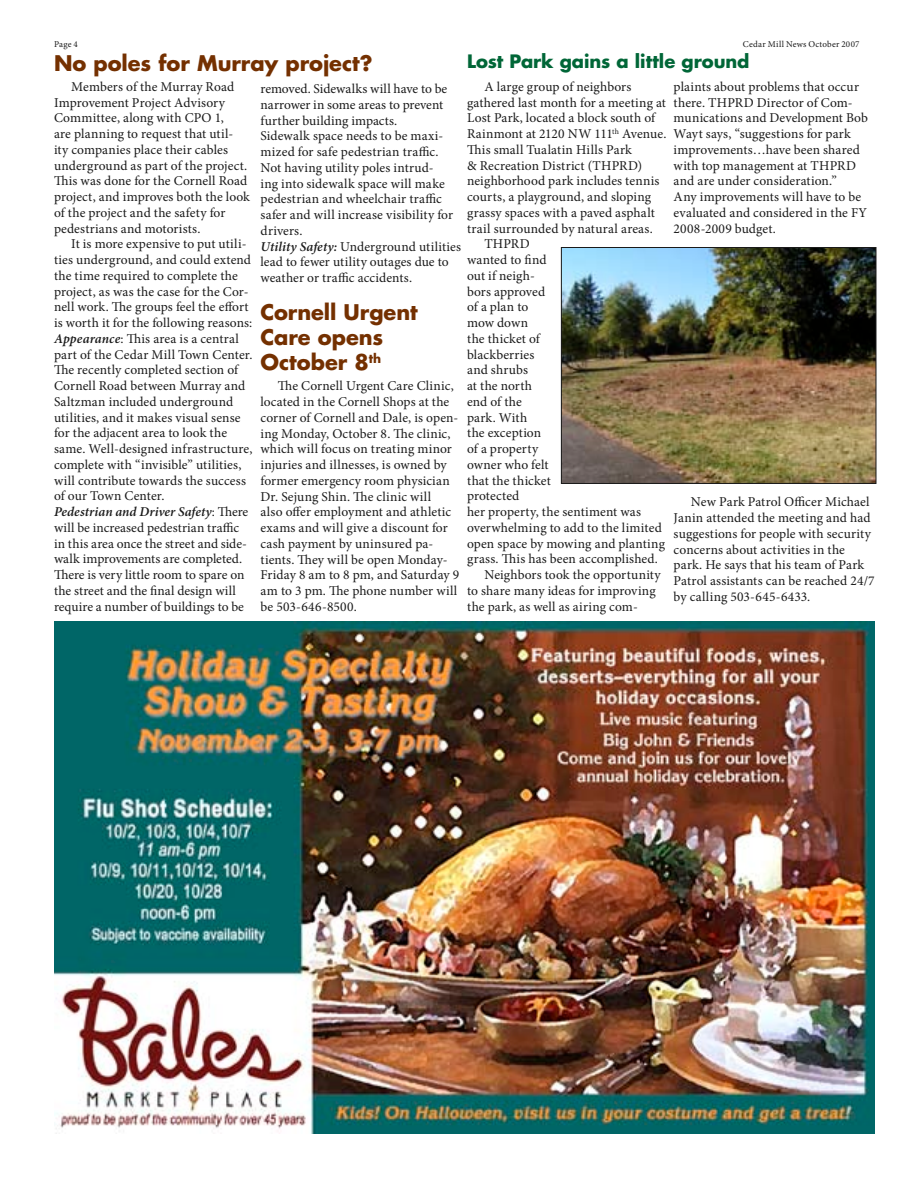
<style>
.page{position:relative;width:918px;height:1188px;background:#fff}
.page>*{position:absolute;margin:0;border:0;box-sizing:border-box;transform-origin:0 0}
.t1{font:700 21px/25.2px "Futura";letter-spacing:-.005em;color:#743000}
.t2{font:700 18px "Futura";letter-spacing:-.005em;color:#006637}
.t3{font:13.5px/15.8px "Minion Pro";letter-spacing:.005em;color:#1a1a1a}
.t4{font:9px "Minion Pro";letter-spacing:.025em;color:#1a1a1a}
.s1{font-weight:600;font-style:italic}
</style>
<div class="page">
<img style="left:54px;top:621px;width:821px;height:513px">
<img style="left:563px;top:249px;width:311px;height:233px">
<div style="left:561px;top:247px;width:315px;height:237px;border:1px solid #1a1a1a"></div>
<p class="t4" style="left:54px;top:38px;width:19px">Page</p>
<p class="t4" style="left:743px;top:38px;width:118px">Cedar Mill News October 2007</p>
<p class="t3" style="left:484px;top:79px;width:148px">A large group of neighbors</p>
<p class="t3" style="left:467px;top:94px;width:200px">gathered last month for a meeting at</p>
<p class="t3" style="left:467px;top:110px;width:190px">Lost Park, located a block south of</p>
<p class="t3" style="left:467px;top:126px;width:201px">Rainmont at 2120 NW 111<sup>th</sup> Avenue.</p>
<p class="t3" style="left:467px;top:142px;width:166px">This small Tualatin Hills Park</p>
<p class="t3" style="left:467px;top:157px;width:177px">&amp; Recreation District (THPRD)</p>
<p class="t3" style="left:467px;top:173px;width:194px">neighborhood park includes tennis</p>
<p class="t3" style="left:467px;top:189px;width:186px">courts, a playground, and sloping</p>
<p class="t3" style="left:467px;top:205px;width:189px">grassy spaces with a paved asphalt</p>
<p class="t3" style="left:467px;top:220px;width:187px">trail surrounded by natural areas.</p>
<p class="t3" style="left:484px;top:236px;width:47px">THPRD</p>
<p class="t3" style="left:467px;top:252px;width:81px">wanted to find</p>
<p class="t3" style="left:467px;top:268px;width:69px">out if neigh-</p>
<p class="t3" style="left:467px;top:283px;width:80px">bors approved</p>
<p class="t3" style="left:467px;top:299px;width:63px">of a plan to</p>
<p class="t3" style="left:467px;top:315px;width:63px">mow down</p>
<p class="t3" style="left:467px;top:331px;width:74px">the thicket of</p>
<p class="t3" style="left:467px;top:346px;width:69px">blackberries</p>
<p class="t3" style="left:467px;top:362px;width:62px">and shrubs</p>
<p class="t3" style="left:467px;top:378px;width:67px">at the north</p>
<p class="t3" style="left:467px;top:394px;width:56px">end of the</p>
<p class="t3" style="left:467px;top:409px;width:62px">park. With</p>
<p class="t3" style="left:467px;top:425px;width:76px">the exception</p>
<p class="t3" style="left:467px;top:441px;width:73px">of a property</p>
<p class="t3" style="left:467px;top:457px;width:83px">owner who felt</p>
<p class="t3" style="left:467px;top:472px;width:85px">that the thicket</p>
<p class="t3" style="left:467px;top:488px;width:54px">protected</p>
<p class="t3" style="left:467px;top:504px;width:175px">her property, the sentiment was</p>
<p class="t3" style="left:467px;top:520px;width:196px">overwhelming to add to the limited</p>
<p class="t3" style="left:467px;top:535px;width:199px">open space by mowing and planting</p>
<p class="t3" style="left:467px;top:551px;width:192px">grass. This has been accomplished.</p>
<p class="t3" style="left:484px;top:567px;width:178px">Neighbors took the opportunity</p>
<p class="t3" style="left:467px;top:583px;width:190px">to share many ideas for improving</p>
<p class="t3" style="left:467px;top:598px;width:172px">the park, as well as airing com-</p>
<h1 class="t1" style="left:54px;top:50px;width:320px">No poles for Murray project?</h1>
<h2 class="t2" style="left:467px;top:49px;width:284px">Lost Park gains a little ground</h2>
<p class="t3" style="left:54px;top:79px;width:197px;text-indent:17px">Members of the Murray Road<br>Improvement Project Advisory<br>Committee, along with CPO 1,<br>are planning to request that util&shy;ity companies place their cables underground as part of the project.<br>This was done for the Cornell Road project, and improves both the look of the project and the safety for pedestrians and motorists.</p>
<p class="t3" style="left:54px;top:236px;width:200px;text-indent:17px">It is more expensive to put utili&shy;ties underground, and could extend the time required to complete the project, as was the case for the Cor&shy;nell work. The groups feel the effort is worth it for the following reasons:<br><span class="s1">Appearance</span>: This area is a central part of the Cedar Mill Town Center.<br>The recently completed section of Cornell Road between Murray and Saltzman included underground utilities, and it makes visual sense for the adjacent area to look the same. Well-designed infrastructure, complete with “invisible” utilities, will contribute towards the success of our Town Center.<br><span class="s1">Pedestrian and Driver Safety</span>: There will be increased pedestrian traffic in this area once the street and side&shy;walk improvements are completed.<br>There is very little room to spare on the street and the final design will require a number of buildings to be</p>
<p class="t3" style="left:674px;top:79px;width:196px">plaints about problems that occur there. THPRD Director of Com&shy;munications and Development Bob<br>Wayt says, “suggestions for park improvements…have been shared with top management at THPRD and are under consideration.”<br>Any improvements will have to be evaluated and considered in the FY<br>2008-2009 budget.</p>
<p class="t3" style="left:261px;top:81px;width:202px">removed. Sidewalks will have to be narrower in some areas to prevent further building impacts.<br>Sidewalk space needs to be maxi&shy;mized for safe pedestrian traffic.<br>Not having utility poles intrud-<br>ing into sidewalk space will make pedestrian and wheelchair traffic safer and will increase visibility for drivers.<br><span class="s1">Utility Safety:</span> Underground utilities lead to fewer utility outages due to weather or traffic accidents.</p>
<h1 class="t1" style="left:261px;top:299px;width:159px">Cornell Urgent<br>Care opens<br>October 8<sup>th</sup></h1>
<p class="t3" style="left:261px;top:378px;width:200px;text-indent:17px">The Cornell Urgent Care Clinic, located in the Cornell Shops at the corner of Cornell and Dale, is open&shy;ing Monday, October 8. The clinic, which will focus on treating minor injuries and illnesses, is owned by former emergency room physician<br>Dr. Sejung Shin. The clinic will<br>also offer employment and athletic exams and will give a discount for cash payment by uninsured pa&shy;tients. They will be open Monday-<br>Friday 8 am to 8 pm, and Saturday 9 am to 3 pm. The phone number will be 503-646-8500.</p>
<p class="t3" style="left:674px;top:494px;width:203px;text-indent:17px">New Park Patrol Officer Michael Janin attended the meeting and had suggestions for people with security concerns about activities in the park. He says that his team of Park Patrol assistants can be reached 24/7 by calling 503-645-6433.</p>
</div>
